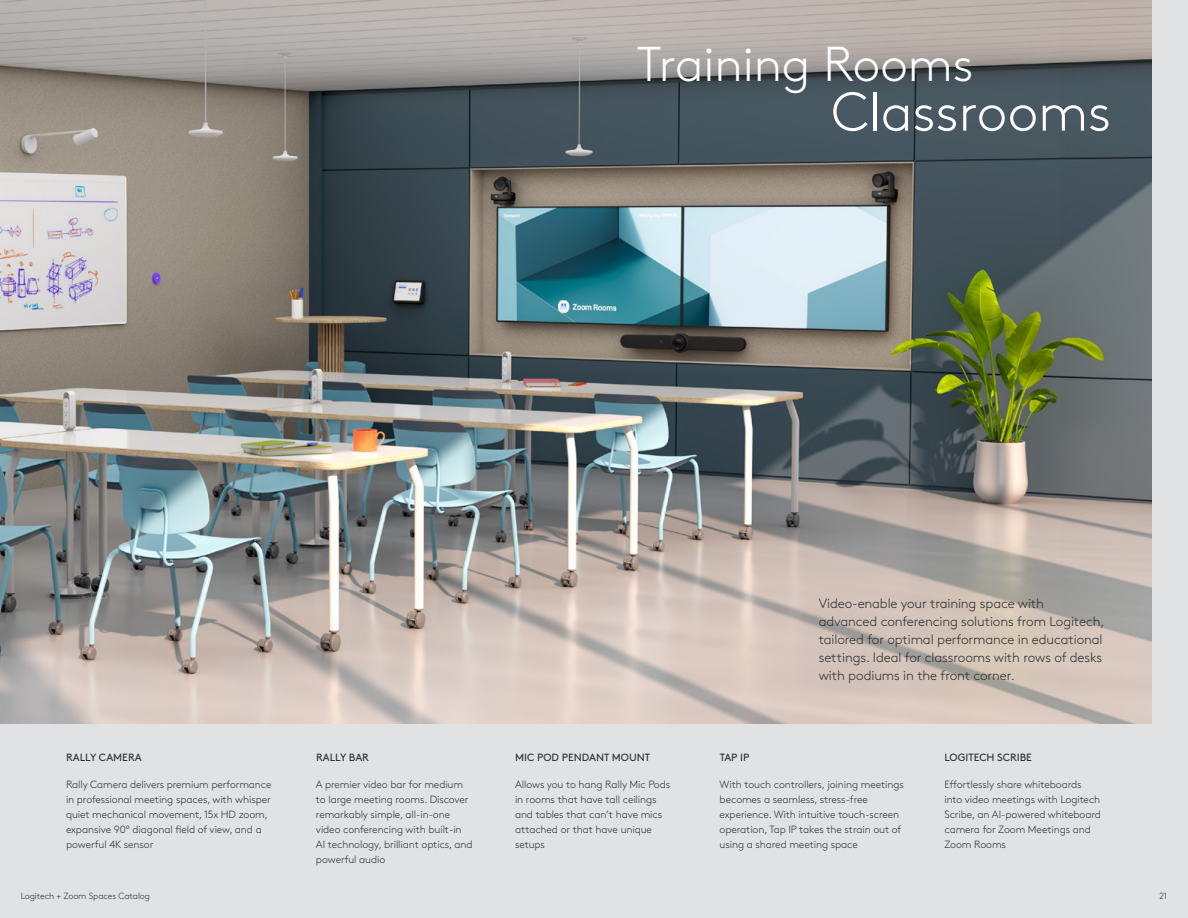
<style>
.page{position:relative;width:1188px;height:918px;background:#e1e2e3}
.page>*{position:absolute;margin:0;border:0;box-sizing:border-box;transform-origin:0 0}
.t1{font:300 54.45px "Brown Pro";color:#fff}
.t2{font:300 49.05px "Brown Pro";color:#fff}
.Body_copy{font:300 13.5px/18px "Brown Pro";letter-spacing:-.01em;color:#2e3033}
.Body_copy-2{font:300 10.5px/15px "Brown Pro";letter-spacing:-.01em;color:#2e3033}
.Body_copy-3{font:10.5px "Brown Pro";color:#2e3033}
.t3{font:300 9px "Brown Pro";letter-spacing:-.015em;color:#2e3033}
</style>
<div class="page">
<img style="left:0;top:0;width:1152px;height:723px">
<h1 class="t2" style="left:637px;top:28px;width:338px">Training Rooms</h1>
<h1 class="t1" style="left:831px;top:72px;width:281px">Classrooms</h1>
<p class="Body_copy" style="left:819px;top:594px;width:287px">Video-enable your training space with advanced conferencing solutions from Logitech, tailored for optimal performance in educational settings. Ideal for classrooms with rows of desks with podiums in the front corner.</p>
<p class="Body_copy-3" style="left:66px;top:749px;width:77px">RALLY CAMERA</p>
<p class="Body_copy-3" style="left:316px;top:749px;width:55px">RALLY BAR</p>
<p class="Body_copy-3" style="left:515px;top:749px;width:137px">MIC POD PENDANT MOUNT</p>
<p class="Body_copy-3" style="left:720px;top:749px;width:31px">TAP IP</p>
<p class="Body_copy-3" style="left:945px;top:749px;width:89px">LOGITECH SCRIBE</p>
<p class="Body_copy-2" style="left:66px;top:777px;width:207px">Rally Camera delivers premium performance in professional meeting spaces, with whisper quiet mechanical movement, 15x HD zoom, expansive 90° diagonal field of view, and a powerful 4K sensor</p>
<p class="Body_copy-2" style="left:316px;top:777px;width:158px">A premier video bar for medium to large meeting rooms. Discover remarkably simple, all-in-one video conferencing with built-in<br>AI technology, brilliant optics, and powerful audio</p>
<p class="Body_copy-2" style="left:515px;top:777px;width:157px">Allows you to hang Rally Mic Pods in rooms that have tall ceilings and tables that can’t have mics attached or that have unique setups</p>
<p class="Body_copy-2" style="left:720px;top:777px;width:186px">With touch controllers, joining meetings becomes a seamless, stress-free experience. With intuitive touch-screen operation, Tap IP takes the strain out of using a shared meeting space</p>
<p class="Body_copy-2" style="left:944px;top:777px;width:158px">Effortlessly share whiteboards into video meetings with Logitech<br>Scribe, an AI-powered whiteboard camera for Zoom Meetings and<br>Zoom Rooms</p>
<p class="t3" style="left:21px;top:889px;width:131px">Logitech + Zoom Spaces Catalog</p>
<p class="t3" style="left:1159px;top:889px;width:9px">21</p>
</div>
